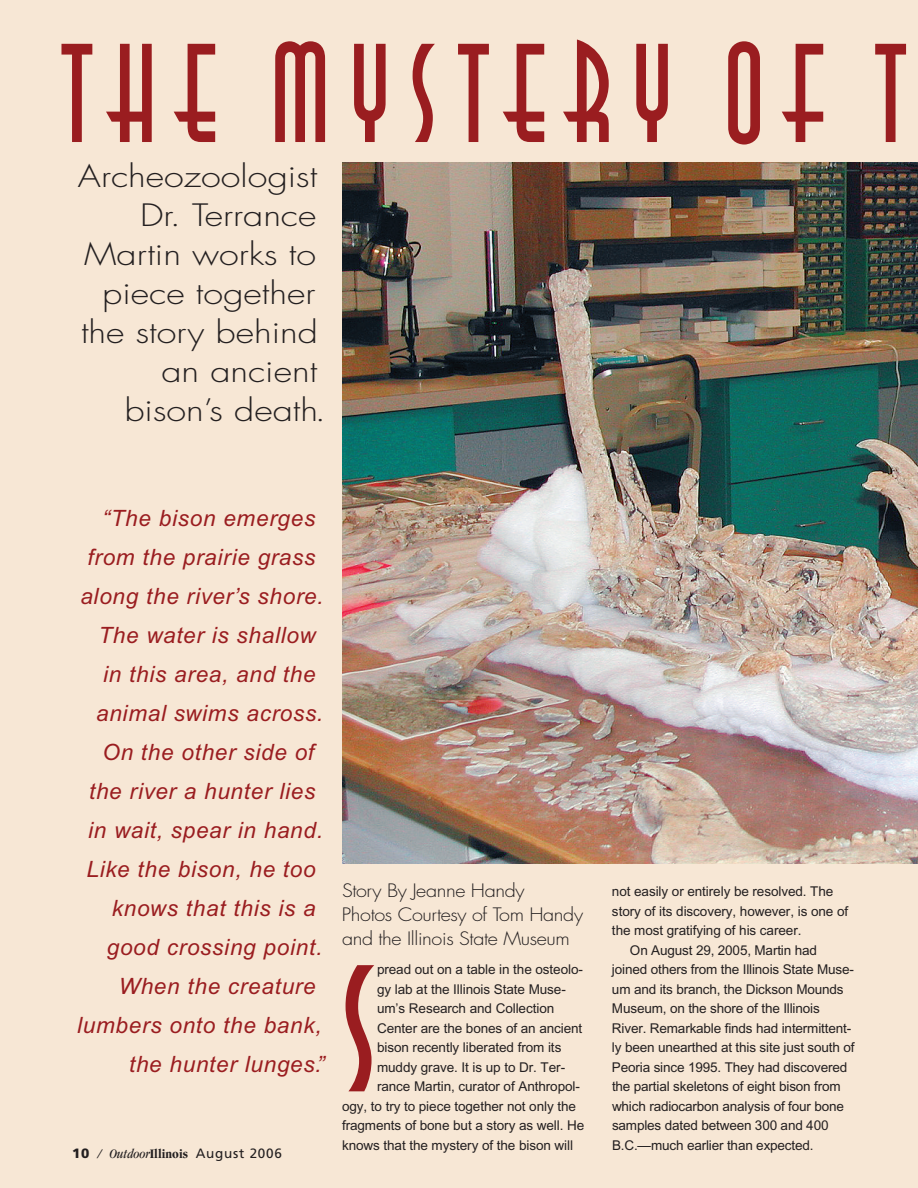
<style>
.page{position:relative;width:918px;height:1188px;background:#f7e7d5}
.page>*{position:absolute;margin:0;border:0;box-sizing:border-box;transform-origin:0 0}
.t1{font:179.25px "Anna";color:#9a1d20;scale:.9 1}
.t2{font:139.5px "Anna";letter-spacing:.15em;color:#9a1d20;scale:.9 1}
.t3{font:300 30px "Futura";color:#231f20;scale:1.2 1}
.t4{font:italic 22.5px "Arial";letter-spacing:.035em;color:#9a1d20}
.t5{font:300 18px/24px "Futura";letter-spacing:-.02em;color:#231f20;scale:1.1 1}
.t6{font:13.5px "Arial";letter-spacing:-.005em;color:#231f20}
.t7{font:13.5px "Frutiger";letter-spacing:.055em;color:#231f20}
.s1{font-weight:900}
.s2{font-family:"Garamond";font-style:italic;font-stretch:condensed}
.s3{font-family:"Garamond";font-weight:700;font-stretch:condensed}
</style>
<div class="page">
<img style="left:342px;top:162px;width:576px;height:702px">
<h2 class="t2" style="left:63px;top:12px;width:937px">THE MYSTERY OF T</h2>
<h3 class="t3" style="left:78px;top:162px;width:201px">Archeozoologist</h3>
<h3 class="t3" style="left:140px;top:201px;width:149px">Dr. Terrance</h3>
<h3 class="t3" style="left:84px;top:240px;width:195px">Martin works to</h3>
<h3 class="t3" style="left:102px;top:279px;width:179px">piece together</h3>
<h3 class="t3" style="left:81px;top:318px;width:199px">the story behind</h3>
<h3 class="t3" style="left:161px;top:357px;width:131px">an ancient</h3>
<h3 class="t3" style="left:124px;top:396px;width:169px">bison’s death.</h3>
<h3 class="t4" style="left:103px;top:510px;width:214px">“The bison emerges</h3>
<h3 class="t4" style="left:87px;top:549px;width:229px">from the prairie grass</h3>
<h3 class="t4" style="left:80px;top:588px;width:245px">along the river’s shore.</h3>
<h3 class="t4" style="left:98px;top:627px;width:219px">The water is shallow</h3>
<h3 class="t4" style="left:103px;top:666px;width:214px">in this area, and the</h3>
<h3 class="t4" style="left:96px;top:705px;width:228px">animal swims across.</h3>
<h3 class="t4" style="left:102px;top:744px;width:213px">On the other side of</h3>
<h3 class="t4" style="left:89px;top:783px;width:228px">the river a hunter lies</h3>
<h3 class="t4" style="left:88px;top:822px;width:236px">in wait, spear in hand.</h3>
<h3 class="t4" style="left:87px;top:861px;width:231px">Like the bison, he too</h3>
<h3 class="t4" style="left:112px;top:900px;width:205px">knows that this is a</h3>
<h3 class="t4" style="left:107px;top:939px;width:217px">good crossing point.</h3>
<h3 class="t4" style="left:119px;top:978px;width:199px">When the creature</h3>
<h3 class="t4" style="left:77px;top:1017px;width:246px">lumbers onto the bank,</h3>
<h3 class="t4" style="left:129px;top:1056px;width:197px">the hunter lunges.”</h3>
<p class="t7" style="left:72px;top:1148px;width:211px"><span class="s1">10</span> <span class="s2">/ Outdoor</span><span class="s3">Illinois</span> August 2006</p>
<h3 class="t5" style="left:342px;top:880px;width:221px">Story By Jeanne Handy<br>Photos Courtesy of Tom Handy and the Illinois State Museum</h3>
<h1 class="t1" style="left:342px;top:925px;width:41px">S</h1>
<p class="t6" style="left:377px;top:965px;width:207px">pread out on a table in the osteolo-</p>
<p class="t6" style="left:377px;top:984px;width:190px">gy lab at the Illinois State Muse-</p>
<p class="t6" style="left:377px;top:1004px;width:179px">um’s Research and Collection</p>
<p class="t6" style="left:377px;top:1023px;width:207px">Center are the bones of an ancient</p>
<p class="t6" style="left:377px;top:1043px;width:186px">bison recently liberated from its</p>
<p class="t6" style="left:377px;top:1062px;width:190px">muddy grave. It is up to Dr. Ter-</p>
<p class="t6" style="left:377px;top:1082px;width:204px">rance Martin, curator of Anthropol-</p>
<p class="t6" style="left:342px;top:1101px;width:235px">ogy, to try to piece together not only the</p>
<p class="t6" style="left:342px;top:1121px;width:244px">fragments of bone but a story as well. He</p>
<p class="t6" style="left:342px;top:1140px;width:233px">knows that the mystery of the bison will</p>
<p class="t6" style="left:612px;top:886px;width:223px">not easily or entirely be resolved. The</p>
<p class="t6" style="left:612px;top:906px;width:238px">story of its discovery, however, is one of</p>
<p class="t6" style="left:612px;top:925px;width:191px">the most gratifying of his career.</p>
<p class="t6" style="left:630px;top:945px;width:188px">On August 29, 2005, Martin had</p>
<p class="t6" style="left:612px;top:964px;width:243px">joined others from the Illinois State Muse-</p>
<p class="t6" style="left:612px;top:984px;width:233px">um and its branch, the Dickson Mounds</p>
<p class="t6" style="left:612px;top:1003px;width:209px">Museum, on the shore of the Illinois</p>
<p class="t6" style="left:612px;top:1023px;width:241px">River. Remarkable finds had intermittent-</p>
<p class="t6" style="left:612px;top:1042px;width:244px">ly been unearthed at this site just south of</p>
<p class="t6" style="left:612px;top:1062px;width:237px">Peoria since 1995. They had discovered</p>
<p class="t6" style="left:612px;top:1081px;width:230px">the partial skeletons of eight bison from</p>
<p class="t6" style="left:612px;top:1101px;width:234px">which radiocarbon analysis of four bone</p>
<p class="t6" style="left:612px;top:1120px;width:218px">samples dated between 300 and 400</p>
<p class="t6" style="left:612px;top:1140px;width:203px">B.C.—much earlier than expected.</p>
</div>
